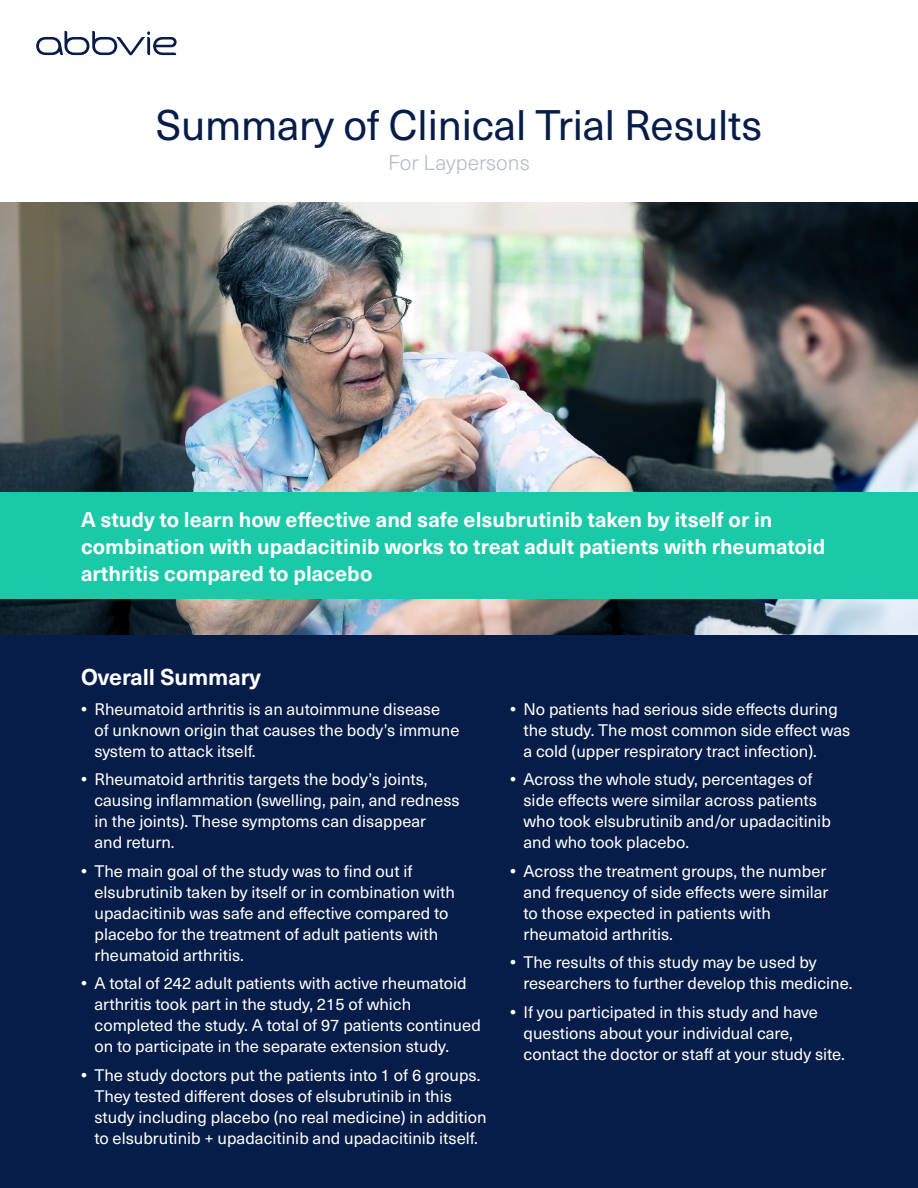
<style>
.page{position:relative;width:918px;height:1188px;background:#fff}
.page>*{position:absolute;margin:0;border:0;box-sizing:border-box;transform-origin:0 0}
.t1{font:42px "Neue Haas Unica Pro";letter-spacing:-.005em;color:#071d49}
.t2{font:700 22.5px "Neue Haas Unica Pro";color:#fff}
.t3{font:700 21px/27px "Neue Haas Unica Pro";color:#fff}
.t4{font:300 21px "Neue Haas Unica Pro";color:#b5bbc8}
.t5{font:16.5px/21px "Neue Haas Unica Pro";color:#fff}
.s1{font-weight:700}
</style>
<div class="page">
<div style="left:0;top:580px;width:918px;height:608px;background:#071d49"></div>
<img style="left:0;top:202px;width:918px;height:432px">
<div style="left:0;top:493px;width:918px;height:106px;background:#1ac9a8"></div>
<svg style="left:36px;top:31px;width:141px;height:24px"></svg>
<h1 class="t1" style="left:156px;top:100px;width:608px">Summary of Clinical Trial Results</h1>
<p class="t4" style="left:388px;top:150px;width:143px">For Laypersons</p>
<p class="t3" style="left:81px;top:506px;width:746px">A study to learn how effective and safe elsubrutinib taken by itself or in combination with upadacitinib works to treat adult patients with rheumatoid arthritis compared to placebo</p>
<h2 class="t2" style="left:81px;top:663px;width:181px">Overall Summary</h2>
<p class="t5" style="left:94px;top:699px;width:366px;text-indent:-13px"><span class="s1">•</span> Rheumatoid arthritis is an autoimmune disease<br>of unknown origin that causes the body’s immune system to attack itself.</p>
<p class="t5" style="left:94px;top:769px;width:367px;text-indent:-13px"><span class="s1">•</span> Rheumatoid arthritis targets the body’s joints, causing inflammation (swelling, pain, and redness in the joints). These symptoms can disappear<br>and return.</p>
<p class="t5" style="left:94px;top:861px;width:362px;text-indent:-13px"><span class="s1">•</span> The main goal of the study was to find out if elsubrutinib taken by itself or in combination with upadacitinib was safe and effective compared to placebo for the treatment of adult patients with rheumatoid arthritis.</p>
<p class="t5" style="left:94px;top:973px;width:388px;text-indent:-13px"><span class="s1">•</span> A total of 242 adult patients with active rheumatoid arthritis took part in the study, 215 of which completed the study. A total of 97 patients continued on to participate in the separate extension study.</p>
<p class="t5" style="left:94px;top:1065px;width:394px;text-indent:-13px"><span class="s1">•</span> The study doctors put the patients into 1 of 6 groups.<br>They tested different doses of elsubrutinib in this study including placebo (no real medicine) in addition to elsubrutinib + upadacitinib and upadacitinib itself.</p>
<p class="t5" style="left:523px;top:699px;width:328px;text-indent:-13px"><span class="s1">•</span> No patients had serious side effects during the study. The most common side effect was a cold (upper respiratory tract infection).</p>
<p class="t5" style="left:523px;top:769px;width:309px;text-indent:-13px"><span class="s1">•</span> Across the whole study, percentages of side effects were similar across patients who took elsubrutinib and/or upadacitinib and who took placebo.</p>
<p class="t5" style="left:523px;top:861px;width:307px;text-indent:-13px"><span class="s1">•</span> Across the treatment groups, the number and frequency of side effects were similar to those expected in patients with rheumatoid arthritis.</p>
<p class="t5" style="left:523px;top:952px;width:331px;text-indent:-13px"><span class="s1">•</span> The results of this study may be used by researchers to further develop this medicine.</p>
<p class="t5" style="left:523px;top:1002px;width:323px;text-indent:-13px"><span class="s1">•</span> If you participated in this study and have questions about your individual care, contact the doctor or staff at your study site.</p>
</div>
